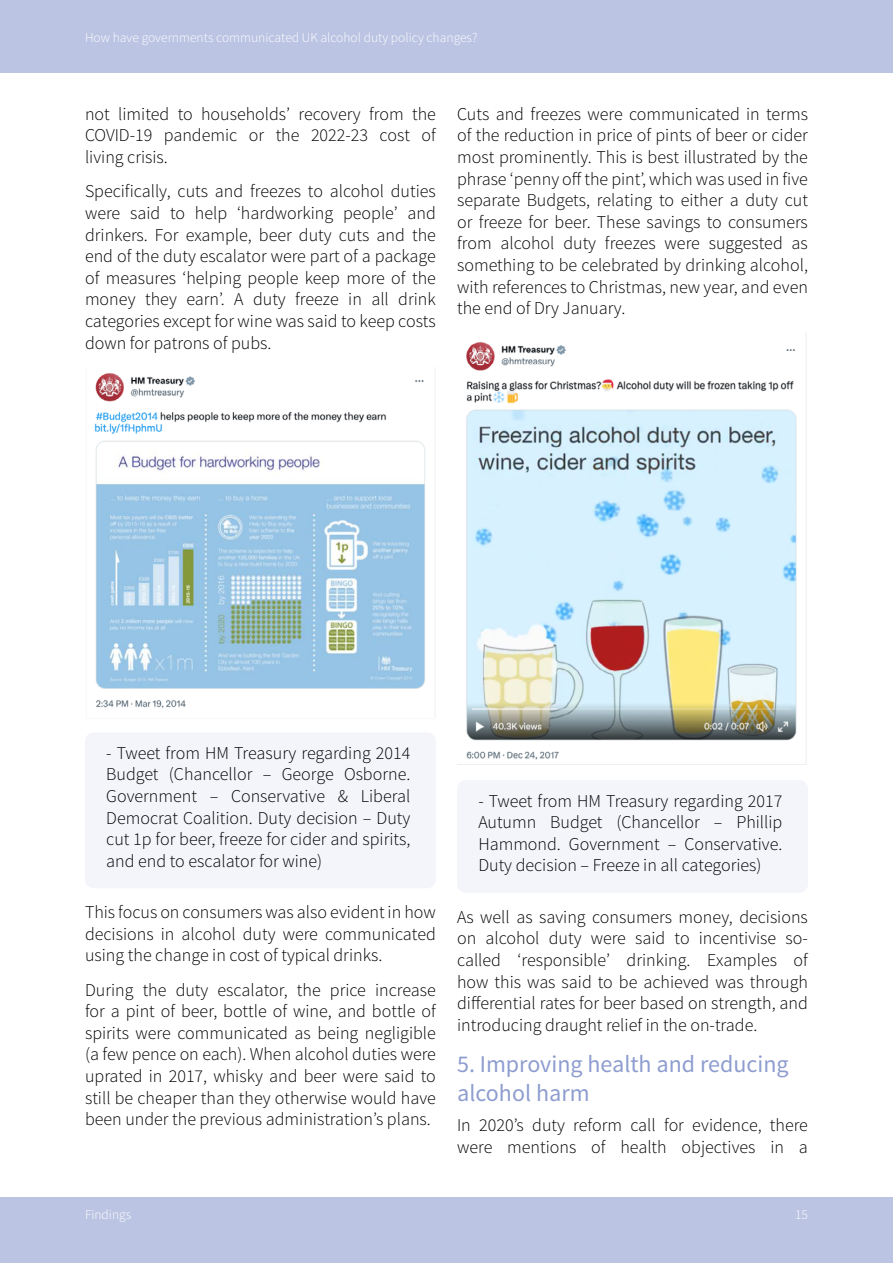
<style>
.page{position:relative;width:893px;height:1263px;background:#fff}
.page>*{position:absolute;margin:0;border:0;box-sizing:border-box;transform-origin:0 0}
.t1{font:24px/28.8px "Source Sans Pro";color:#8e9dd0}
.t2{font:300 18px/21.6px "Source Sans Pro";color:#000;text-align:justify}
.t3{font:300 13.5px "Source Sans Pro";color:#fff}
</style>
<div class="page">
<div style="left:0;top:1197px;width:893px;height:66px;background:#bbc4e3"></div>
<div style="left:0;top:0;width:893px;height:72px;background:#bbc4e3"></div>
<div style="left:85px;top:732px;width:351px;height:156px;background:#f4f5fa;border-radius:9px"></div>
<div style="left:457px;top:780px;width:351px;height:113px;background:#f4f5fa;border-radius:9px"></div>
<img style="left:94px;top:373px;width:342px;height:344px">
<img style="left:457px;top:333px;width:350px;height:432px">
<p class="t3" style="left:85px;top:29px;width:394px">How have governments communicated UK alcohol duty policy changes?</p>
<p class="t2" style="left:85px;top:103px;width:352px">not limited to households’ recovery from the COVID-19 pandemic or the 2022-23 cost of living crisis.</p>
<p class="t2" style="left:85px;top:181px;width:352px">Specifically, cuts and freezes to alcohol duties were said to help ‘hardworking people’ and drinkers. For example, beer duty cuts and the end of the duty escalator were part of a package of measures ‘helping people keep more of the money they earn’. A duty freeze in all drink categories except for wine was said to keep costs down for patrons of pubs.</p>
<p class="t2" style="left:457px;top:103px;width:352px">Cuts and freezes were communicated in terms of the reduction in price of pints of beer or cider most prominently. This is best illustrated by the phrase ‘penny off the pint’, which was used in five separate Budgets, relating to either a duty cut or freeze for beer. These savings to consumers from alcohol duty freezes were suggested as something to be celebrated by drinking alcohol, with references to Christmas, new year, and even the end of Dry January.</p>
<p class="t2" style="left:106px;top:742px;width:306px">- Tweet from HM Treasury regarding 2014<br>Budget (Chancellor – George Osborne.<br>Government – Conservative &amp; Liberal Democrat Coalition. Duty decision – Duty cut 1p for beer, freeze for cider and spirits, and end to escalator for wine)</p>
<p class="t2" style="left:85px;top:901px;width:352px">This focus on consumers was also evident in how decisions in alcohol duty were communicated using the change in cost of typical drinks.</p>
<p class="t2" style="left:85px;top:979px;width:352px">During the duty escalator, the price increase for a pint of beer, bottle of wine, and bottle of spirits were communicated as being negligible (a few pence on each). When alcohol duties were uprated in 2017, whisky and beer were said to still be cheaper than they otherwise would have been under the previous administration’s plans.</p>
<p class="t2" style="left:478px;top:790px;width:306px">- Tweet from HM Treasury regarding 2017<br>Autumn Budget (Chancellor – Phillip Hammond. Government – Conservative.<br>Duty decision – Freeze in all categories)</p>
<p class="t2" style="left:457px;top:906px;width:352px">As well as saving consumers money, decisions on alcohol duty were said to incentivise so&shy;called ‘responsible’ drinking. Examples of how this was said to be achieved was through differential rates for beer based on strength, and introducing draught relief in the on-trade.</p>
<h1 class="t1" style="left:457px;top:1050px;width:333px">5. Improving health and reducing alcohol harm</h1>
<p class="t2" style="left:457px;top:1114px;width:352px">In 2020’s duty reform call for evidence, there were mentions of health objectives in a</p>
<p class="t3" style="left:85px;top:1206px;width:48px">Findings</p>
<p class="t3" style="left:795px;top:1206px;width:14px">15</p>
</div>
